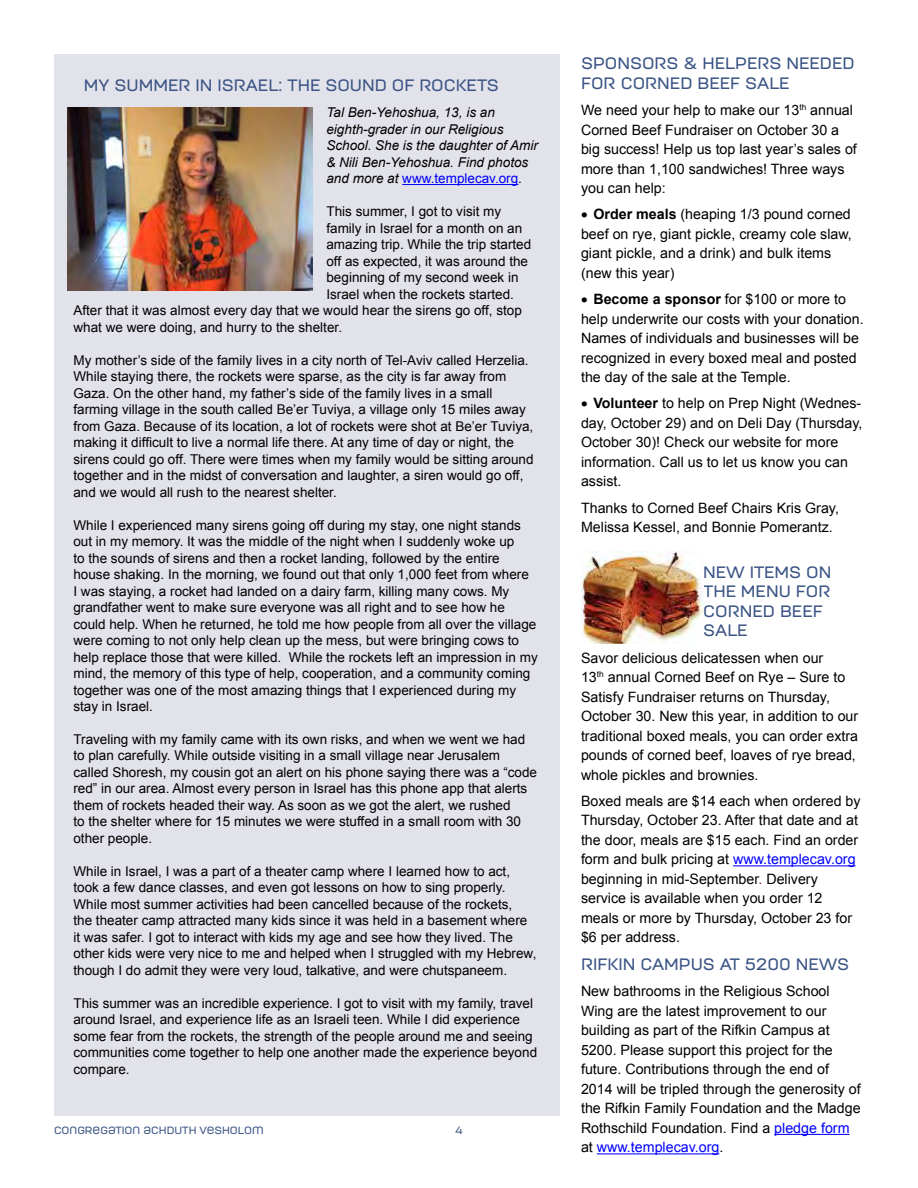
<style>
.page{position:relative;width:918px;height:1188px;background:#fff}
.page>*{position:absolute;margin:0;border:0;box-sizing:border-box;transform-origin:0 0}
.t1{font:500 16.5px/19.5px "Moderna Unicase";color:#3c5586}
.t2{font:14.25px/19.5px "Arial";color:#000}
.t3{font:13.5px/16.5px "Arial";color:#000}
.t4{font:italic 13.5px/16.5px "Arial";color:#000}
.t5{font:500 10.5px "Moderna Unicase";color:#3c5586}
.s1{font-style:normal;color:#00f}
.s2{font-style:normal}
.s3{font-weight:700}
.s4{color:#00f}
.s5{color:#ac193d}
</style>
<div class="page">
<div style="left:54px;top:54px;width:505px;height:1062px;background:#e2e2ea"></div>
<hr style="left:402px;top:184px;width:116px;height:1px;background:#00f">
<hr style="left:733px;top:865px;width:123px;height:1px;background:#00f">
<hr style="left:774px;top:1134px;width:76px;height:1px;background:#00f">
<hr style="left:597px;top:1153px;width:122px;height:1px;background:#00f">
<img style="left:68px;top:108px;width:245px;height:183px">
<img style="left:581px;top:551px;width:122px;height:92px">
<p class="t1" style="left:84px;top:75px;width:416px">MY SUMMER IN ISRAEL: THE SOUND OF ROCKETS</p>
<p class="t4" style="left:326px;top:104px;width:213px">Tal Ben-Yehoshua, 13, is an eighth-grader in our Religious<br>School. She is the daughter of Amir &amp; Nili Ben-Yehoshua. Find photos and more at <span class="s1">www.templecav.org</span><span class="s2">.</span></p>
<p class="t3" style="left:326px;top:203px;width:176px">This summer, I got to visit my</p>
<p class="t3" style="left:326px;top:220px;width:197px">family in Israel for a month on an</p>
<p class="t3" style="left:326px;top:236px;width:206px">amazing trip. While the trip started</p>
<p class="t3" style="left:326px;top:253px;width:203px">off as expected, it was around the</p>
<p class="t3" style="left:326px;top:269px;width:194px">beginning of my second week in</p>
<p class="t3" style="left:326px;top:286px;width:189px">Israel when the rockets started.</p>
<p class="t3" style="left:73px;top:302px;width:450px">After that it was almost every day that we would hear the sirens go off, stop</p>
<p class="t3" style="left:73px;top:319px;width:270px">what we were doing, and hurry to the shelter.</p>
<p class="t3" style="left:73px;top:352px;width:462px">My mother’s side of the family lives in a city north of Tel-Aviv called Herzelia.<br>While staying there, the rockets were sparse, as the city is far away from Gaza. On the other hand, my father’s side of the family lives in a small farming village in the south called Be’er Tuviya, a village only 15 miles away from Gaza. Because of its location, a lot of rockets were shot at Be’er Tuviya, making it difficult to live a normal life there. At any time of day or night, the sirens could go off. There were times when my family would be sitting around together and in the midst of conversation and laughter, a siren would go off, and we would all rush to the nearest shelter.</p>
<p class="t3" style="left:73px;top:517px;width:466px">While I experienced many sirens going off during my stay, one night stands out in my memory. It was the middle of the night when I suddenly woke up<br>to the sounds of sirens and then a rocket landing, followed by the entire house shaking. In the morning, we found out that only 1,000 feet from where<br>I was staying, a rocket had landed on a dairy farm, killing many cows. My grandfather went to make sure everyone was all right and to see how he could help. When he returned, he told me how people from all over the village were coming to not only help clean up the mess, but were bringing cows to help replace those that were killed. While the rockets left an impression in my mind, the memory of this type of help, cooperation, and a community coming together was one of the most amazing things that I experienced during my stay in Israel.</p>
<p class="t3" style="left:73px;top:731px;width:465px">Traveling with my family came with its own risks, and when we went we had to plan carefully. While outside visiting in a small village near Jerusalem called Shoresh, my cousin got an alert on his phone saying there was a “code red” in our area. Almost every person in Israel has this phone app that alerts them of rockets headed their way. As soon as we got the alert, we rushed<br>to the shelter where for 15 minutes we were stuffed in a small room with 30 other people.</p>
<p class="t3" style="left:73px;top:863px;width:464px">While in Israel, I was a part of a theater camp where I learned how to act, took a few dance classes, and even got lessons on how to sing properly.<br>While most summer activities had been cancelled because of the rockets,<br>the theater camp attracted many kids since it was held in a basement where it was safer. I got to interact with kids my age and see how they lived. The other kids were very nice to me and helped when I struggled with my Hebrew, though I do admit they were very loud, talkative, and were chutspaneem.</p>
<p class="t3" style="left:73px;top:995px;width:465px">This summer was an incredible experience. I got to visit with my family, travel around Israel, and experience life as an Israeli teen. While I did experience some fear from the rockets, the strength of the people around me and seeing communities come together to help one another made the experience beyond compare.</p>
<p class="t5" style="left:54px;top:1122px;width:211px">CONGREGATION ACHDUTH VESHOLOM</p>
<p class="t5" style="left:455px;top:1122px;width:9px">4</p>
<p class="t1" style="left:581px;top:54px;width:275px">SPONSORS &amp; HELPERS NEEDED<br>FOR CORNED BEEF SALE</p>
<p class="t2" style="left:581px;top:101px;width:277px">We need your help to make our 13<sup>th</sup> annual Corned Beef Fundraiser on October 30 a big success! Help us top last year’s sales of more than 1,100 sandwiches! Three ways you can help:</p>
<p class="t2" style="left:581px;top:205px;width:272px">• <span class="s3">Order meals</span> (heaping 1/3 pound corned beef on rye, giant pickle, creamy cole slaw, giant pickle, and a drink) and bulk items (new this year)</p>
<p class="t2" style="left:581px;top:290px;width:284px">• <span class="s3">Become a sponsor</span> for $100 or more to help underwrite our costs with your donation.<br>Names of individuals and businesses will be recognized in every boxed meal and posted the day of the sale at the Temple.</p>
<p class="t2" style="left:581px;top:394px;width:283px">• <span class="s3">Volunteer</span> to help on Prep Night (Wednes&shy;day, October 29) and on Deli Day (Thursday, October 30)! Check our website for more information. Call us to let us know you can assist.</p>
<p class="t2" style="left:581px;top:498px;width:259px">Thanks to Corned Beef Chairs Kris Gray,<br>Melissa Kessel, and Bonnie Pomerantz.</p>
<p class="t1" style="left:703px;top:563px;width:130px">NEW ITEMS ON<br>THE MENU FOR<br>CORNED BEEF<br>SALE</p>
<p class="t2" style="left:581px;top:648px;width:279px">Savor delicious delicatessen when our<br>13<sup>th</sup> annual Corned Beef on Rye – Sure to Satisfy Fundraiser returns on Thursday, October 30. New this year, in addition to our traditional boxed meals, you can order extra pounds of corned beef, loaves of rye bread, whole pickles and brownies.</p>
<p class="t2" style="left:581px;top:791px;width:281px">Boxed meals are $14 each when ordered by Thursday, October 23. After that date and at the door, meals are $15 each. Find an order form and bulk pricing at <span class="s4">www.templecav.org </span>beginning in mid-September<span class="s5">.</span> Delivery service is available when you order 12 meals or more by Thursday, October 23 for $6 per address.</p>
<p class="t1" style="left:581px;top:955px;width:270px">RIFKIN CAMPUS AT 5200 NEWS</p>
<p class="t2" style="left:581px;top:982px;width:281px">New bathrooms in the Religious School Wing are the latest improvement to our building as part of the Rifkin Campus at 5200. Please support this project for the future. Contributions through the end of 2014 will be tripled through the generosity of the Rifkin Family Foundation and the Madge Rothschild Foundation. Find a <span class="s4">pledge form </span>at <span class="s4">www.templecav.org</span>.</p>
</div>
